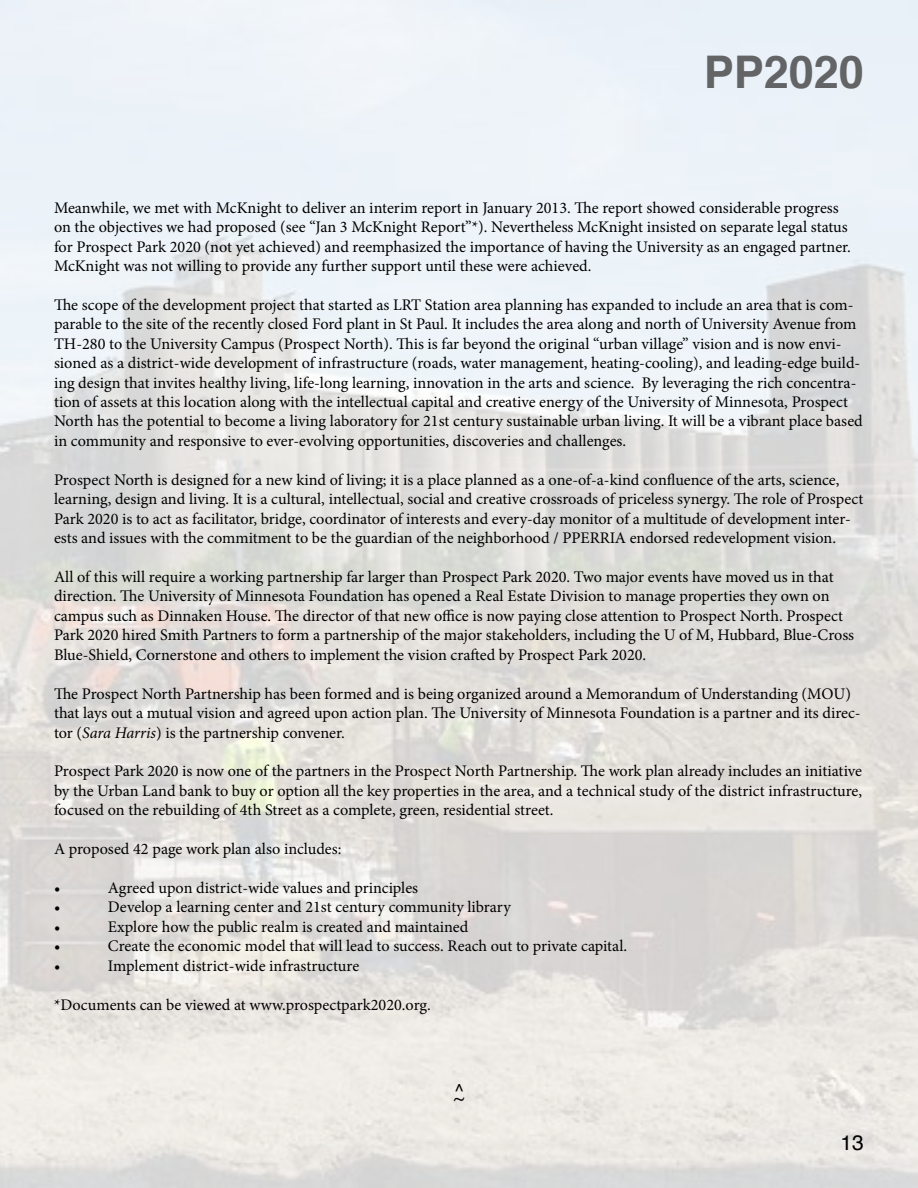
<style>
.page{position:relative;width:918px;height:1188px;background:#fff}
.page>*{position:absolute;margin:0;border:0;box-sizing:border-box;transform-origin:0 0}
.t1{font:700 45px "Helvetica";color:#636466}
.t2{font:21px "Helvetica";color:#000}
.t3{font:18px "Helvetica";color:#000}
.t4{font:16.2px/19.5px "Minion Pro";color:#000}
.s1{font-style:italic}
</style>
<div class="page">
<svg style="left:455px;top:1084px;width:8px;height:8px"></svg>
<h1 class="t1" style="left:704px;top:36px;width:162px">PP2020</h1>
<p class="t4" style="left:54px;top:198px;width:799px">Meanwhile, we met with McKnight to deliver an interim report in January 2013. The report showed considerable progress on the objectives we had proposed (see “Jan 3 McKnight Report”*). Nevertheless McKnight insisted on separate legal status for Prospect Park 2020 (not yet achieved) and reemphasized the importance of having the University as an engaged partner.<br>McKnight was not willing to provide any further support until these were achieved.</p>
<p class="t4" style="left:54px;top:295px;width:810px">The scope of the development project that started as LRT Station area planning has expanded to include an area that is com&shy;parable to the site of the recently closed Ford plant in St Paul. It includes the area along and north of University Avenue from TH-280 to the University Campus (Prospect North). This is far beyond the original “urban village” vision and is now envi&shy;sioned as a district-wide development of infrastructure (roads, water management, heating-cooling), and leading-edge build&shy;ing design that invites healthy living, life-long learning, innovation in the arts and science. By leveraging the rich concentra&shy;tion of assets at this location along with the intellectual capital and creative energy of the University of Minnesota, Prospect North has the potential to become a living laboratory for 21st century sustainable urban living. It will be a vibrant place based in community and responsive to ever-evolving opportunities, discoveries and challenges.</p>
<p class="t4" style="left:54px;top:470px;width:811px">Prospect North is designed for a new kind of living; it is a place planned as a one-of-a-kind confluence of the arts, science, learning, design and living. It is a cultural, intellectual, social and creative crossroads of priceless synergy. The role of Prospect Park 2020 is to act as facilitator, bridge, coordinator of interests and every-day monitor of a multitude of development inter&shy;ests and issues with the commitment to be the guardian of the neighborhood / PPERRIA endorsed redevelopment vision.</p>
<p class="t4" style="left:54px;top:567px;width:802px">All of this will require a working partnership far larger than Prospect Park 2020. Two major events have moved us in that direction. The University of Minnesota Foundation has opened a Real Estate Division to manage properties they own on campus such as Dinnaken House. The director of that new office is now paying close attention to Prospect North. Prospect Park 2020 hired Smith Partners to form a partnership of the major stakeholders, including the U of M, Hubbard, Blue-Cross Blue-Shield, Cornerstone and others to implement the vision crafted by Prospect Park 2020.</p>
<p class="t4" style="left:54px;top:684px;width:808px">The Prospect North Partnership has been formed and is being organized around a Memorandum of Understanding (MOU) that lays out a mutual vision and agreed upon action plan. The University of Minnesota Foundation is a partner and its direc&shy;tor (<span class="s1">Sara Harris</span>) is the partnership convener.</p>
<p class="t4" style="left:54px;top:762px;width:810px;text-align:justify">Prospect Park 2020 is now one of the partners in the Prospect North Partnership. The work plan already includes an initiative by the Urban Land bank to buy or option all the key properties in the area, and a technical study of the district infrastructure, focused on the rebuilding of 4th Street as a complete, green, residential street.</p>
<p class="t4" style="left:54px;top:839px;width:289px">A proposed 42 page work plan also includes:</p>
<p class="t4" style="left:54px;top:878px;width:8px">•</p>
<p class="t4" style="left:108px;top:878px;width:312px">Agreed upon district-wide values and principles</p>
<p class="t4" style="left:54px;top:898px;width:8px">•</p>
<p class="t4" style="left:108px;top:898px;width:404px">Develop a learning center and 21st century community library</p>
<p class="t4" style="left:54px;top:917px;width:8px">•</p>
<p class="t4" style="left:108px;top:917px;width:362px">Explore how the public realm is created and maintained</p>
<p class="t4" style="left:54px;top:937px;width:8px">•</p>
<p class="t4" style="left:108px;top:937px;width:521px">Create the economic model that will lead to success. Reach out to private capital.</p>
<p class="t4" style="left:54px;top:956px;width:8px">•</p>
<p class="t4" style="left:108px;top:956px;width:253px">Implement district-wide infrastructure</p>
<p class="t4" style="left:54px;top:995px;width:378px">*Documents can be viewed at www.prospectpark2020.org.</p>
<p class="t3" style="left:454px;top:1084px;width:12px">~</p>
<p class="t2" style="left:841px;top:1126px;width:25px">13</p>
</div>
